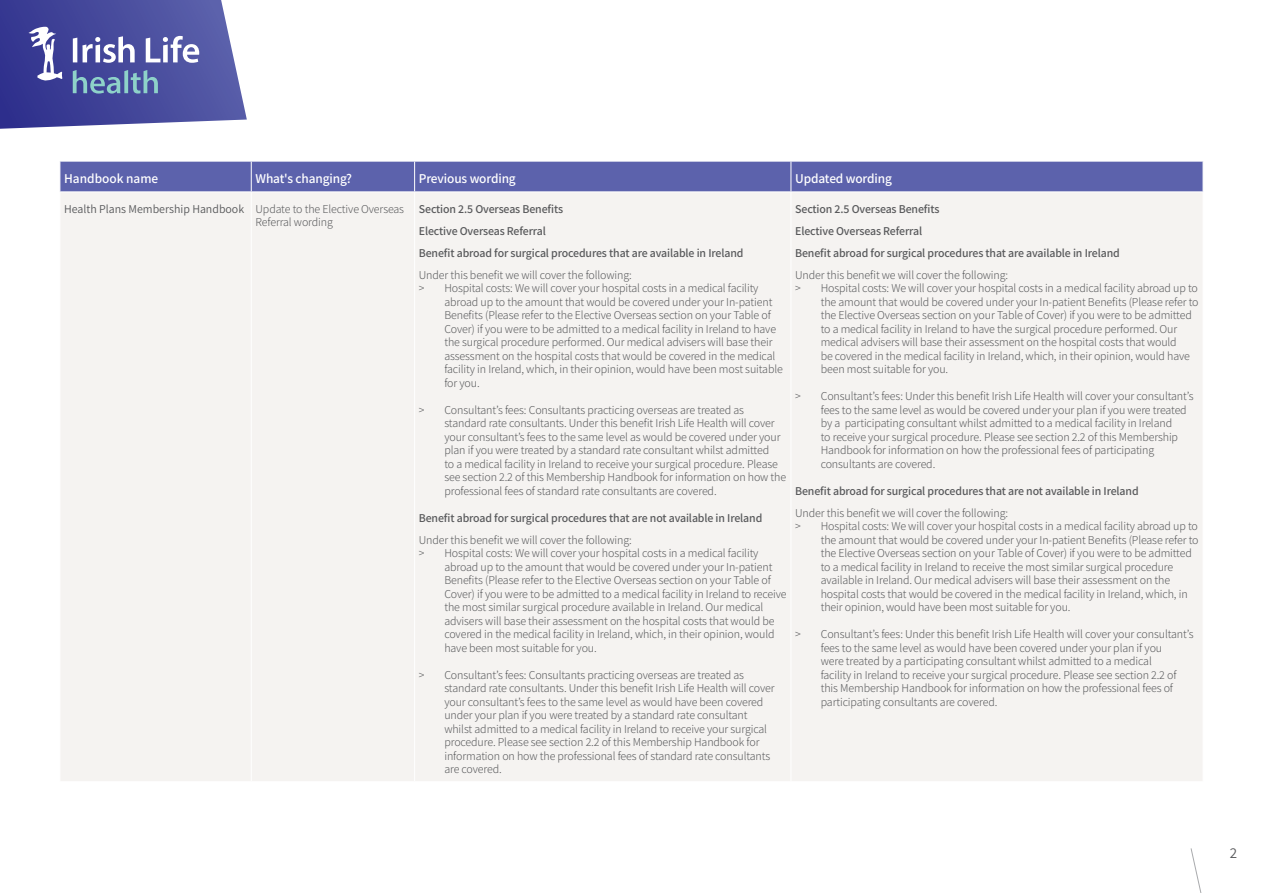
<style>
.page{position:relative;width:1263px;height:893px;background:#fff}
.page>*{position:absolute;margin:0;border:0;box-sizing:border-box;transform-origin:0 0}
.t1{font:15px "Assistant";color:#58595b}
.t2{font:600 13.5px "Assistant";letter-spacing:-.01em;color:#fff}
.t3{font:300 12px/13.5px "Assistant";letter-spacing:-.01em;color:#58595b}
.t4{font:600 12px/22px "Assistant";letter-spacing:-.01em;color:#58595b}
.s1{font-weight:400}
</style>
<div class="page">
<div style="left:61px;top:162px;width:1142px;height:30px;background:#5c62ac"></div>
<div style="left:61px;top:193px;width:1141px;height:588px;background:#f5f3f1"></div>
<hr style="left:251px;top:192px;width:1px;height:589px;background:#fff">
<hr style="left:414px;top:192px;width:1px;height:589px;background:#fff">
<hr style="left:790px;top:192px;width:1px;height:589px;background:#fff">
<hr style="left:251px;top:161px;width:1px;height:31px;background:#fff">
<hr style="left:414px;top:161px;width:1px;height:31px;background:#fff">
<hr style="left:790px;top:161px;width:1px;height:31px;background:#fff">
<svg style="left:0;top:0;width:247px;height:129px;background:#6166aa"></svg>
<svg style="left:1190px;top:848px;width:12px;height:45px"></svg>
<p class="t2" style="left:64px;top:170px;width:96px">Handbook name</p>
<p class="t2" style="left:255px;top:170px;width:98px">What's changing?</p>
<p class="t2" style="left:419px;top:170px;width:98px">Previous wording</p>
<p class="t2" style="left:795px;top:170px;width:98px">Updated wording</p>
<p class="t3" style="left:255px;top:201px;width:150px;text-indent:-191px"><span class="s1">Health Plans Membership Handbook</span> Update to the Elective Overseas<br>Referral wording</p>
<p class="t4" style="left:419px;top:197px;width:326px">Section 2.5 Overseas Benefits<br>Elective Overseas Referral<br>Benefit abroad for surgical procedures that are available in Ireland</p>
<p class="t3" style="left:419px;top:267px;width:214px">Under this benefit we will cover the following:</p>
<p class="t3" style="left:419px;top:281px;width:341px">&gt; Hospital costs: We will cover your hospital costs in a medical facility</p>
<p class="t3" style="left:444px;top:294px;width:330px">abroad up to the amount that would be covered under your In-patient</p>
<p class="t3" style="left:444px;top:308px;width:328px">Benefits (Please refer to the Elective Overseas section on your Table of</p>
<p class="t3" style="left:444px;top:321px;width:333px">Cover) if you were to be admitted to a medical facility in Ireland to have</p>
<p class="t3" style="left:444px;top:335px;width:330px">the surgical procedure performed. Our medical advisers will base their</p>
<p class="t3" style="left:444px;top:348px;width:332px">assessment on the hospital costs that would be covered in the medical</p>
<p class="t3" style="left:444px;top:362px;width:340px">facility in Ireland, which, in their opinion, would have been most suitable</p>
<p class="t3" style="left:444px;top:375px;width:37px">for you.</p>
<p class="t3" style="left:444px;top:402px;width:343px;text-indent:-26px">&gt; Consultant’s fees: Consultants practicing overseas are treated as standard rate consultants. Under this benefit Irish Life Health will cover your consultant’s fees to the same level as would be covered under your plan if you were treated by a standard rate consultant whilst admitted<br>to a medical facility in Ireland to receive your surgical procedure. Please see section 2.2 of this Membership Handbook for information on how the professional fees of standard rate consultants are covered.</p>
<p class="t4" style="left:419px;top:506px;width:345px">Benefit abroad for surgical procedures that are not available in Ireland</p>
<p class="t3" style="left:419px;top:532px;width:214px">Under this benefit we will cover the following:</p>
<p class="t3" style="left:419px;top:546px;width:341px">&gt; Hospital costs: We will cover your hospital costs in a medical facility</p>
<p class="t3" style="left:444px;top:559px;width:330px">abroad up to the amount that would be covered under your In-patient</p>
<p class="t3" style="left:444px;top:573px;width:328px">Benefits (Please refer to the Elective Overseas section on your Table of</p>
<p class="t3" style="left:444px;top:586px;width:344px">Cover) if you were to be admitted to a medical facility in Ireland to receive</p>
<p class="t3" style="left:444px;top:600px;width:320px">the most similar surgical procedure available in Ireland. Our medical</p>
<p class="t3" style="left:444px;top:613px;width:332px">advisers will base their assessment on the hospital costs that would be</p>
<p class="t3" style="left:444px;top:627px;width:332px">covered in the medical facility in Ireland, which, in their opinion, would</p>
<p class="t3" style="left:444px;top:640px;width:154px">have been most suitable for you.</p>
<p class="t3" style="left:444px;top:667px;width:332px;text-indent:-26px">&gt; Consultant’s fees: Consultants practicing overseas are treated as standard rate consultants. Under this benefit Irish Life Health will cover your consultant’s fees to the same level as would have been covered under your plan if you were treated by a standard rate consultant whilst admitted to a medical facility in Ireland to receive your surgical procedure. Please see section 2.2 of this Membership Handbook for information on how the professional fees of standard rate consultants are covered.</p>
<p class="t4" style="left:795px;top:197px;width:326px">Section 2.5 Overseas Benefits<br>Elective Overseas Referral<br>Benefit abroad for surgical procedures that are available in Ireland</p>
<p class="t3" style="left:795px;top:267px;width:214px">Under this benefit we will cover the following:</p>
<p class="t3" style="left:795px;top:281px;width:404px">&gt; Hospital costs: We will cover your hospital costs in a medical facility abroad up to</p>
<p class="t3" style="left:821px;top:294px;width:379px">the amount that would be covered under your In-patient Benefits (Please refer to</p>
<p class="t3" style="left:821px;top:308px;width:373px">the Elective Overseas section on your Table of Cover) if you were to be admitted</p>
<p class="t3" style="left:821px;top:321px;width:358px">to a medical facility in Ireland to have the surgical procedure performed. Our</p>
<p class="t3" style="left:821px;top:335px;width:358px">medical advisers will base their assessment on the hospital costs that would</p>
<p class="t3" style="left:821px;top:348px;width:371px">be covered in the medical facility in Ireland, which, in their opinion, would have</p>
<p class="t3" style="left:821px;top:362px;width:129px">been most suitable for you.</p>
<p class="t3" style="left:821px;top:389px;width:374px;text-indent:-26px">&gt; Consultant’s fees: Under this benefit Irish Life Health will cover your consultant’s fees to the same level as would be covered under your plan if you were treated by a participating consultant whilst admitted to a medical facility in Ireland<br>to receive your surgical procedure. Please see section 2.2 of this Membership Handbook for information on how the professional fees of participating consultants are covered.</p>
<p class="t4" style="left:795px;top:479px;width:345px">Benefit abroad for surgical procedures that are not available in Ireland</p>
<p class="t3" style="left:795px;top:505px;width:214px">Under this benefit we will cover the following:</p>
<p class="t3" style="left:795px;top:519px;width:404px">&gt; Hospital costs: We will cover your hospital costs in a medical facility abroad up to</p>
<p class="t3" style="left:821px;top:532px;width:379px">the amount that would be covered under your In-patient Benefits (Please refer to</p>
<p class="t3" style="left:821px;top:546px;width:373px">the Elective Overseas section on your Table of Cover) if you were to be admitted</p>
<p class="t3" style="left:821px;top:559px;width:354px">to a medical facility in Ireland to receive the most similar surgical procedure</p>
<p class="t3" style="left:821px;top:573px;width:351px">available in Ireland. Our medical advisers will base their assessment on the</p>
<p class="t3" style="left:821px;top:586px;width:368px">hospital costs that would be covered in the medical facility in Ireland, which, in</p>
<p class="t3" style="left:821px;top:600px;width:251px">their opinion, would have been most suitable for you.</p>
<p class="t3" style="left:821px;top:627px;width:374px;text-indent:-26px">&gt; Consultant’s fees: Under this benefit Irish Life Health will cover your consultant’s fees to the same level as would have been covered under your plan if you<br>were treated by a participating consultant whilst admitted to a medical<br>facility in Ireland to receive your surgical procedure. Please see section 2.2 of this Membership Handbook for information on how the professional fees of participating consultants are covered.</p>
<p class="t1" style="left:1230px;top:843px;width:9px">2</p>
</div>
